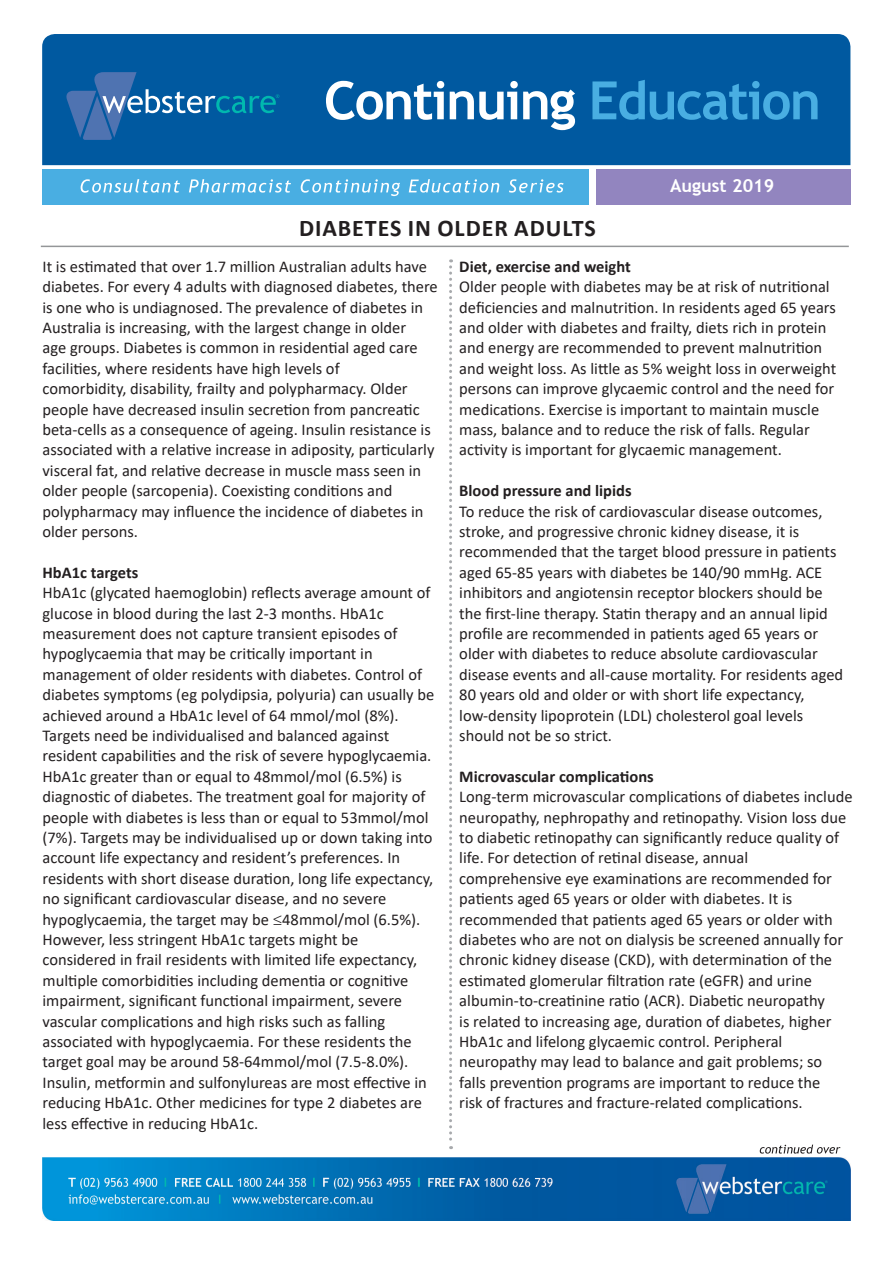
<style>
.page{position:relative;width:893px;height:1263px;background:#fff}
.page>*{position:absolute;margin:0;border:0;box-sizing:border-box;transform-origin:0 0}
.t1{font:700 24px "Calibri";letter-spacing:.04em;color:#231f20}
.t2{font:700 18px "Trebuchet MS";color:#fff}
.t3{font:16.5px/20.4px "Calibri";color:#231f20}
.t4{font:700 16.5px "Calibri";color:#231f20}
.s1{font-family:"Minion Pro"}
</style>
<div class="page">
<svg style="left:449px;top:259px;width:3px;height:890px"></svg>
<hr style="left:41px;top:246px;width:808px;height:1px;background:#949698">
<div style="left:43px;top:169px;width:546px;height:35px;background:#49aee2"></div>
<div style="left:596px;top:169px;width:254px;height:35px;background:#9285bf"></div>
<div style="left:42px;top:34px;width:808px;height:131px;background:#0059a0"></div>
<svg style="left:592px;top:80px;width:226px;height:40px;background:#1c7aba"></svg>
<svg style="left:326px;top:81px;width:249px;height:49px"></svg>
<svg style="left:65px;top:72px;width:214px;height:68px;background:#1c69a8"></svg>
<svg style="left:81px;top:179px;width:483px;height:17px"></svg>
<svg style="left:760px;top:1144px;width:80px;height:9px"></svg>
<img style="left:42px;top:1158px;width:808px;height:62px">
<p class="t1" style="left:299px;top:211px;width:298px">DIABETES IN OLDER ADULTS</p>
<p class="t2" style="left:670px;top:175px;width:106px">August 2019</p>
<p class="t3" style="left:43px;top:256px;width:386px">It is estimated that over 1.7 million Australian adults have</p>
<p class="t3" style="left:43px;top:276px;width:397px">diabetes. For every 4 adults with diagnosed diabetes, there is one who is undiagnosed. The prevalence of diabetes in<br>Australia is increasing, with the largest change in older</p>
<p class="t3" style="left:43px;top:337px;width:377px">age groups. Diabetes is common in residential aged care</p>
<p class="t3" style="left:43px;top:358px;width:299px">facilities, where residents have high levels of</p>
<p class="t3" style="left:43px;top:378px;width:390px">comorbidity, disability, frailty and polypharmacy. Older people have decreased insulin secretion from pancreatic beta-cells as a consequence of ageing. Insulin resistance is</p>
<p class="t3" style="left:43px;top:439px;width:393px">associated with a relative increase in adiposity, particularly</p>
<p class="t3" style="left:43px;top:460px;width:380px">visceral fat, and relative decrease in muscle mass seen in older people (sarcopenia). Coexisting conditions and</p>
<p class="t3" style="left:43px;top:500px;width:383px">polypharmacy may influence the incidence of diabetes in older persons.</p>
<p class="t4" style="left:43px;top:561px;width:97px">HbA1c targets</p>
<p class="t3" style="left:43px;top:582px;width:389px">HbA1c (glycated haemoglobin) reflects average amount of glucose in blood during the last 2-3 months. HbA1c</p>
<p class="t3" style="left:43px;top:623px;width:357px">measurement does not capture transient episodes of</p>
<p class="t3" style="left:43px;top:643px;width:332px">hypoglycaemia that may be critically important in</p>
<p class="t3" style="left:43px;top:664px;width:393px">management of older residents with diabetes. Control of diabetes symptoms (eg polydipsia, polyuria) can usually be achieved around a HbA1c level of 64 mmol/mol (8%).</p>
<p class="t3" style="left:43px;top:725px;width:348px">Targets need be individualised and balanced against</p>
<p class="t3" style="left:43px;top:745px;width:390px">resident capabilities and the risk of severe hypoglycaemia.<br>HbA1c greater than or equal to 48mmol/mol (6.5%) is</p>
<p class="t3" style="left:43px;top:786px;width:392px">diagnostic of diabetes. The treatment goal for majority of people with diabetes is less than or equal to 53mmol/mol (7%). Targets may be individualised up or down taking into account life expectancy and resident’s preferences. In</p>
<p class="t3" style="left:43px;top:868px;width:392px">residents with short disease duration, long life expectancy, no significant cardiovascular disease, and no severe</p>
<p class="t3" style="left:43px;top:908px;width:379px">hypoglycaemia, the target may be <span class="s1">≤</span>48mmol/mol (6.5%).<br>However, less stringent HbA1c targets might be</p>
<p class="t3" style="left:43px;top:949px;width:376px">considered in frail residents with limited life expectancy, multiple comorbidities including dementia or cognitive</p>
<p class="t3" style="left:43px;top:990px;width:361px">impairment, significant functional impairment, severe</p>
<p class="t3" style="left:43px;top:1010px;width:344px">vascular complications and high risks such as falling</p>
<p class="t3" style="left:43px;top:1031px;width:371px">associated with hypoglycaemia. For these residents the</p>
<p class="t3" style="left:43px;top:1051px;width:367px">target goal may be around 58-64mmol/mol (7.5-8.0%).</p>
<p class="t3" style="left:43px;top:1072px;width:386px">Insulin, metformin and sulfonylureas are most effective in</p>
<p class="t3" style="left:43px;top:1092px;width:381px">reducing HbA1c. Other medicines for type 2 diabetes are</p>
<p class="t3" style="left:43px;top:1112px;width:217px">less effective in reducing HbA1c.</p>
<p class="t4" style="left:459px;top:255px;width:173px">Diet, exercise and weight</p>
<p class="t3" style="left:459px;top:276px;width:372px">Older people with diabetes may be at risk of nutritional</p>
<p class="t3" style="left:459px;top:296px;width:378px">deficiencies and malnutrition. In residents aged 65 years and older with diabetes and frailty, diets rich in protein and energy are recommended to prevent malnutrition and weight loss. As little as 5% weight loss in overweight persons can improve glycaemic control and the need for medications. Exercise is important to maintain muscle mass, balance and to reduce the risk of falls. Regular</p>
<p class="t3" style="left:459px;top:439px;width:324px">activity is important for glycaemic management.</p>
<p class="t4" style="left:459px;top:479px;width:174px">Blood pressure and lipids</p>
<p class="t3" style="left:459px;top:500px;width:365px">To reduce the risk of cardiovascular disease outcomes, stroke, and progressive chronic kidney disease, it is</p>
<p class="t3" style="left:459px;top:541px;width:379px">recommended that the target blood pressure in patients aged 65-85 years with diabetes be 140/90 mmHg. ACE inhibitors and angiotensin receptor blockers should be</p>
<p class="t3" style="left:459px;top:602px;width:370px">the first-line therapy. Statin therapy and an annual lipid profile are recommended in patients aged 65 years or older with diabetes to reduce absolute cardiovascular</p>
<p class="t3" style="left:459px;top:664px;width:385px">disease events and all-cause mortality. For residents aged<br>80 years old and older or with short life expectancy,</p>
<p class="t3" style="left:459px;top:704px;width:346px">low-density lipoprotein (LDL) cholesterol goal levels</p>
<p class="t3" style="left:459px;top:725px;width:154px">should not be so strict.</p>
<p class="t4" style="left:459px;top:765px;width:196px">Microvascular complications</p>
<p class="t3" style="left:459px;top:786px;width:395px">Long-term microvascular complications of diabetes include</p>
<p class="t3" style="left:459px;top:806px;width:388px">neuropathy, nephropathy and retinopathy. Vision loss due to diabetic retinopathy can significantly reduce quality of life. For detection of retinal disease, annual</p>
<p class="t3" style="left:459px;top:868px;width:374px">comprehensive eye examinations are recommended for patients aged 65 years or older with diabetes. It is</p>
<p class="t3" style="left:459px;top:908px;width:385px">recommended that patients aged 65 years or older with diabetes who are not on dialysis be screened annually for chronic kidney disease (CKD), with determination of the estimated glomerular filtration rate (eGFR) and urine</p>
<p class="t3" style="left:459px;top:990px;width:374px">albumin-to-creatinine ratio (ACR). Diabetic neuropathy is related to increasing age, duration of diabetes, higher<br>HbA1c and lifelong glycaemic control. Peripheral</p>
<p class="t3" style="left:459px;top:1051px;width:364px">neuropathy may lead to balance and gait problems; so</p>
<p class="t3" style="left:459px;top:1072px;width:362px">falls prevention programs are important to reduce the</p>
<p class="t3" style="left:459px;top:1092px;width:345px">risk of fractures and fracture-related complications.</p>
</div>
